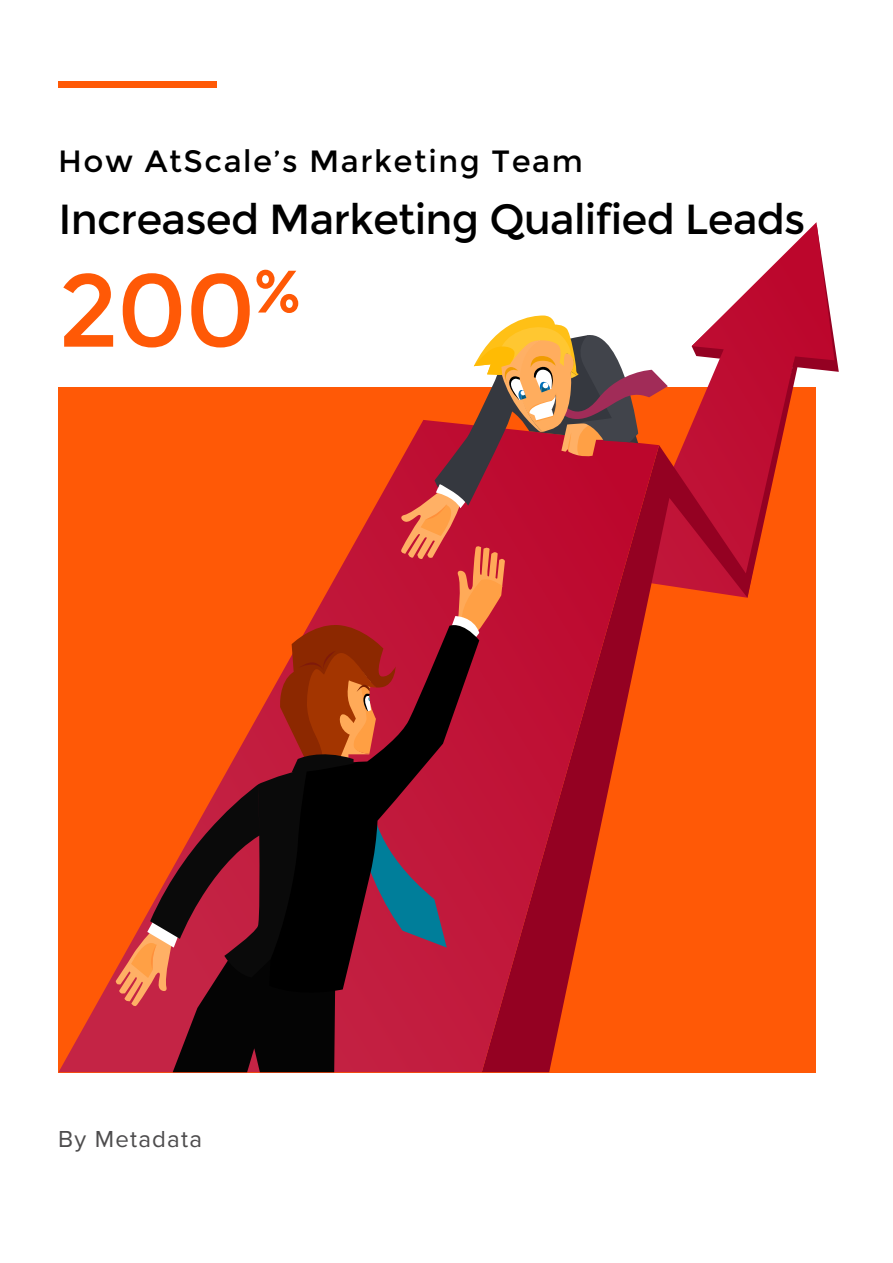
<style>
.page{position:relative;width:893px;height:1263px;background:#fff}
.page>*{position:absolute;margin:0;border:0;box-sizing:border-box;transform-origin:0 0}
.t1{font:102.6px "Montserrat";color:#ff5906}
.t2{font:42px "Montserrat";letter-spacing:-.02em;color:#000}
.t3{font:30.75px "Montserrat";letter-spacing:.05em;color:#000}
.t4{font:24px "Proxima Nova";letter-spacing:.05em;color:#4d4c4d}
</style>
<div class="page">
<div style="left:58px;top:82px;width:159px;height:6px;background:#ff5906"></div>
<div style="left:58px;top:387px;width:758px;height:686px;background:#ff5906"></div>
<svg style="left:834px;top:340px;width:5px;height:32px"></svg>
<svg style="left:691px;top:222px;width:143px;height:150px"></svg>
<svg style="left:668px;top:357px;width:130px;height:241px;fill:#bf1132"></svg>
<svg style="left:59px;top:970px;width:57px;height:102px"></svg>
<svg style="left:116px;top:315px;width:552px;height:757px"></svg>
<p class="t3" style="left:58px;top:143px;width:526px">How AtScale’s Marketing Team</p>
<p class="t2" style="left:58px;top:195px;width:749px">Increased Marketing Qualified Leads</p>
<h1 class="t1" style="left:58px;top:251px;width:244px">200<sup>%</sup></h1>
<p class="t4" style="left:58px;top:1125px;width:145px">By Metadata</p>
</div>
